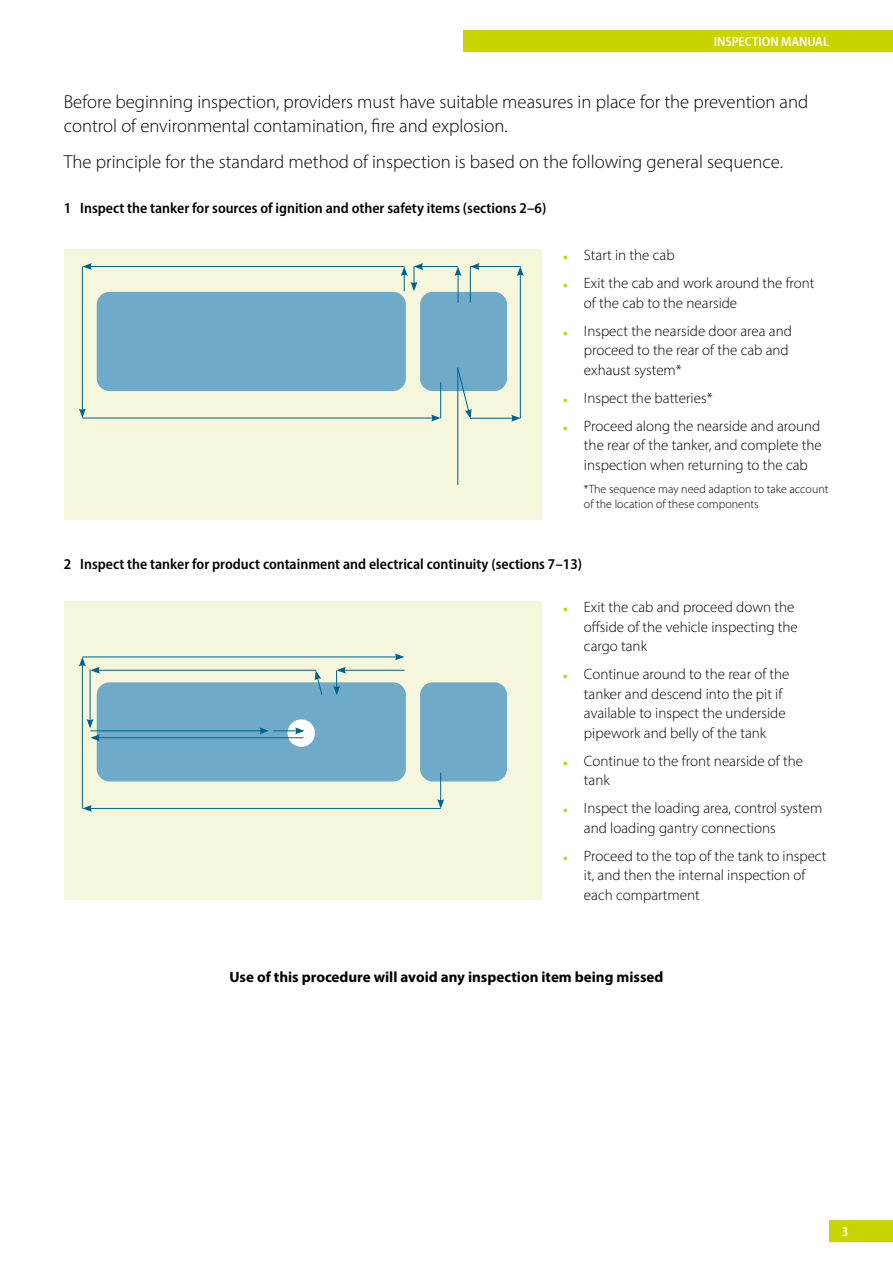
<style>
.page{position:relative;width:893px;height:1263px;background:#fff}
.page>*{position:absolute;margin:0;border:0;box-sizing:border-box;transform-origin:0 0}
.t1{font:300 18.75px/24px "Myriad Pro";color:#000}
.t2{font:300 15px/19.5px "Myriad Pro";color:#000}
.t3{font:15px "Myriad Variable Concept";color:#000}
.t4{font:700 15px "Myriad Pro";color:#000}
.t5{font:13.5px "Myriad Variable Concept";letter-spacing:-.005em;color:#fff}
.t6{font:300 12px/15px "Myriad Pro";color:#000}
.s1{font-size:21px;color:#cad400}
</style>
<div class="page">
<div style="left:463px;top:30px;width:430px;height:22px;background:#cad400"></div>
<div style="left:829px;top:1220px;width:64px;height:22px;background:#cad400"></div>
<div style="left:64px;top:249px;width:477px;height:270px;background:#f5f6db"></div>
<div style="left:64px;top:601px;width:477px;height:299px;background:#f5f6db"></div>
<div style="left:420px;top:292px;width:87px;height:99px;background:#6faac8;border-radius:13px"></div>
<div style="left:97px;top:292px;width:309px;height:99px;background:#6faac8;border-radius:13px"></div>
<hr style="left:89px;top:266px;width:315px;height:1px;background:#00638e">
<svg style="left:83px;top:263px;width:9px;height:7px"></svg>
<hr style="left:421px;top:266px;width:37px;height:1px;background:#00638e">
<hr style="left:477px;top:266px;width:44px;height:1px;background:#00638e">
<svg style="left:471px;top:263px;width:9px;height:7px"></svg>
<hr style="left:470px;top:418px;width:44px;height:1px;background:#00638e">
<svg style="left:511px;top:415px;width:10px;height:7px"></svg>
<hr style="left:82px;top:418px;width:352px;height:1px;background:#00638e">
<svg style="left:431px;top:415px;width:10px;height:6px"></svg>
<hr style="left:82px;top:266px;width:1px;height:145px;background:#00638e">
<svg style="left:79px;top:408px;width:7px;height:10px"></svg>
<hr style="left:520px;top:274px;width:1px;height:144px;background:#00638e">
<svg style="left:517px;top:266px;width:7px;height:10px"></svg>
<svg style="left:455px;top:266px;width:6px;height:37px"></svg>
<svg style="left:457px;top:367px;width:15px;height:52px"></svg>
<hr style="left:470px;top:266px;width:1px;height:37px;background:#00638e">
<svg style="left:401px;top:263px;width:22px;height:28px"></svg>
<hr style="left:440px;top:382px;width:1px;height:36px;background:#00638e">
<hr style="left:457px;top:368px;width:1px;height:117px;background:#00638e">
<div style="left:420px;top:682px;width:87px;height:99px;background:#6faac8;border-radius:13px"></div>
<div style="left:97px;top:682px;width:309px;height:99px;background:#6faac8;border-radius:13px"></div>
<hr style="left:82px;top:656px;width:315px;height:1px;background:#00638e">
<svg style="left:395px;top:653px;width:9px;height:7px"></svg>
<hr style="left:97px;top:670px;width:219px;height:1px;background:#00638e">
<hr style="left:344px;top:670px;width:60px;height:1px;background:#00638e">
<hr style="left:89px;top:808px;width:352px;height:1px;background:#00638e">
<svg style="left:82px;top:805px;width:10px;height:7px"></svg>
<hr style="left:82px;top:664px;width:1px;height:144px;background:#00638e">
<svg style="left:79px;top:657px;width:21px;height:17px"></svg>
<hr style="left:90px;top:669px;width:1px;height:52px;background:#00638e">
<svg style="left:87px;top:719px;width:7px;height:9px"></svg>
<svg style="left:333px;top:667px;width:13px;height:28px"></svg>
<svg style="left:315px;top:670px;width:8px;height:25px"></svg>
<svg style="left:437px;top:773px;width:7px;height:36px"></svg>
<div style="left:288px;top:719px;width:27px;height:28px;background:#fff;border-radius:50%"></div>
<hr style="left:90px;top:730px;width:172px;height:1px;background:#00638e">
<svg style="left:259px;top:727px;width:46px;height:7px"></svg>
<hr style="left:97px;top:737px;width:206px;height:1px;background:#00638e">
<svg style="left:90px;top:734px;width:10px;height:7px"></svg>
<p class="t5" style="left:714px;top:34px;width:117px">INSPECTION MANUAL</p>
<p class="t1" style="left:64px;top:89px;width:746px">Before beginning inspection, providers must have suitable measures in place for the prevention and control of environmental contamination, fire and explosion.</p>
<p class="t1" style="left:64px;top:150px;width:721px">The principle for the standard method of inspection is based on the following general sequence.</p>
<p class="t3" style="left:64px;top:200px;width:484px">1 Inspect the tanker for sources of ignition and other safety items (sections 2–6)</p>
<p class="t2" style="left:563px;top:246px;width:113px"><span class="s1">•</span> Start in the cab</p>
<p class="t2" style="left:584px;top:274px;width:232px;text-indent:-21px"><span class="s1">•</span> Exit the cab and work around the front of the cab to the nearside</p>
<p class="t2" style="left:584px;top:321px;width:209px;text-indent:-21px"><span class="s1">•</span> Inspect the nearside door area and proceed to the rear of the cab and exhaust system*</p>
<p class="t2" style="left:563px;top:388px;width:151px"><span class="s1">•</span> Inspect the batteries*</p>
<p class="t2" style="left:584px;top:416px;width:239px;text-align:justify;text-indent:-21px"><span class="s1">•</span> Proceed along the nearside and around the rear of the tanker, and complete the inspection when returning to the cab</p>
<p class="t6" style="left:584px;top:482px;width:246px">*The sequence may need adaption to take account of the location of these components</p>
<p class="t3" style="left:64px;top:556px;width:520px">2 Inspect the tanker for product containment and electrical continuity (sections 7–13)</p>
<p class="t2" style="left:584px;top:597px;width:215px;text-indent:-21px"><span class="s1">•</span> Exit the cab and proceed down the offside of the vehicle inspecting the cargo tank</p>
<p class="t2" style="left:584px;top:664px;width:207px;text-indent:-21px"><span class="s1">•</span> Continue around to the rear of the tanker and descend into the pit if available to inspect the underside pipework and belly of the tank</p>
<p class="t2" style="left:584px;top:751px;width:221px;text-indent:-21px"><span class="s1">•</span> Continue to the front nearside of the tank</p>
<p class="t2" style="left:584px;top:798px;width:240px;text-indent:-21px"><span class="s1">•</span> Inspect the loading area, control system and loading gantry connections</p>
<p class="t2" style="left:584px;top:846px;width:244px;text-indent:-21px"><span class="s1">•</span> Proceed to the top of the tank to inspect it, and then the internal inspection of each compartment</p>
<p class="t4" style="left:230px;top:967px;width:435px">Use of this procedure will avoid any inspection item being missed</p>
<p class="t5" style="left:842px;top:1224px;width:8px">3</p>
</div>
